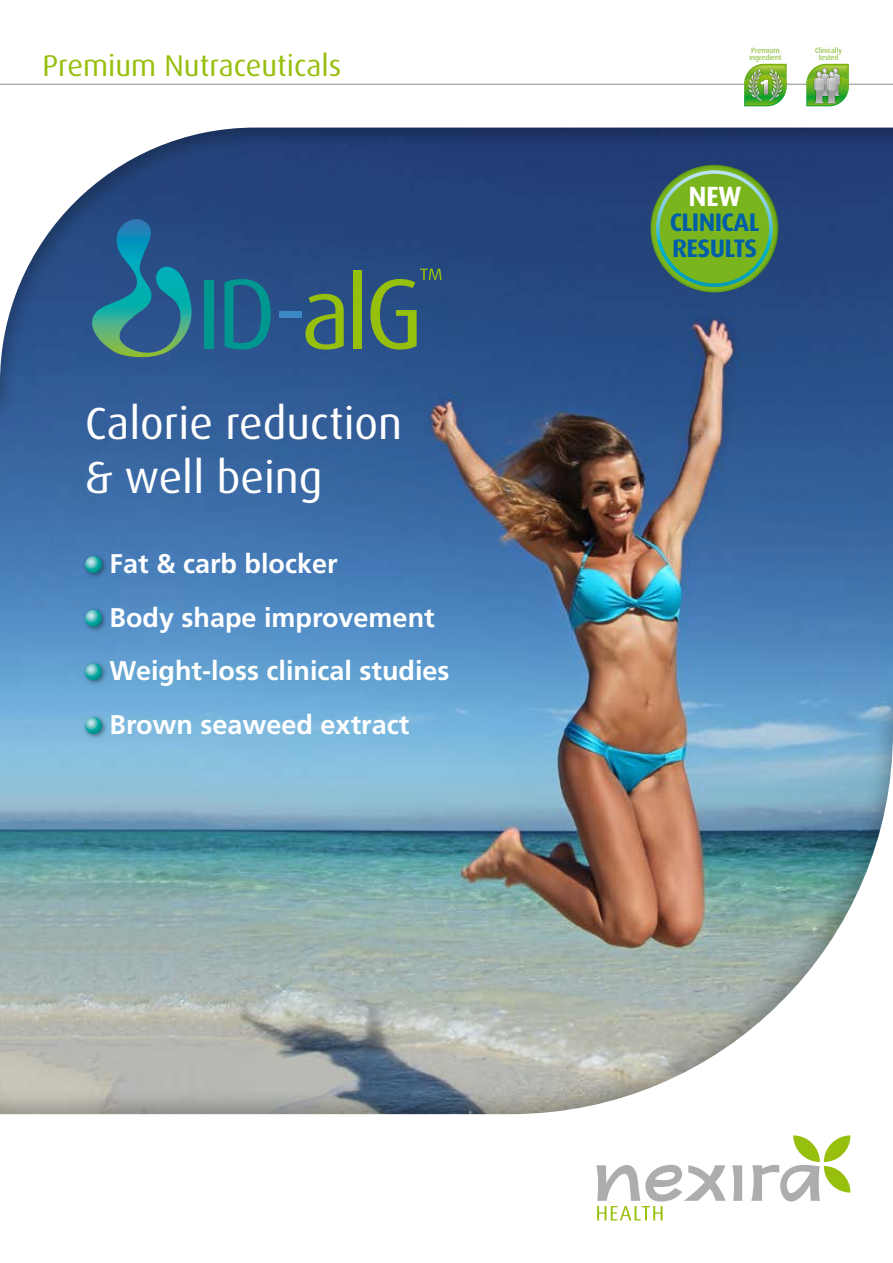
<style>
.page{position:relative;width:893px;height:1263px;background:#fff}
.page>*{position:absolute;margin:0;border:0;box-sizing:border-box;transform-origin:0 0}
.t1{font:45px/54px "Dax OT";color:#fff}
.t2{font:30px "Dax OT";color:#97bf0d}
.t3{font:700 27.9px "Dax OT";color:#fff}
.t4{font:700 27px/53.7px "Frutiger LT Std";color:#fff}
.t5{font:700 25.35px/25.7px "Dax OT";letter-spacing:-.025em;color:#005ea8}
.t6{font:7.5px/7.4px "Dax OT";color:#7ab51d}
</style>
<div class="page">
<img style="left:0;top:426px;width:893px;height:258px">
<div style="left:0;top:0;width:893px;height:426px;background:#000;opacity:.25"></div>
<svg style="left:0;top:0;width:893px;height:404px"></svg>
<hr style="left:0;top:84px;width:893px;height:1px;background:#adaeae">
<div style="left:0;top:684px;width:893px;height:579px;background:#000;opacity:.25"></div>
<img style="left:0;top:710px;width:893px;height:553px">
<svg style="left:732px;top:1165px;width:10px;height:36px"></svg>
<svg style="left:751px;top:1135px;width:99px;height:66px"></svg>
<svg style="left:596px;top:1165px;width:130px;height:55px"></svg>
<svg style="left:744px;top:64px;width:43px;height:42px;background:#7fb756"></svg>
<svg style="left:806px;top:64px;width:43px;height:42px;background:#8eb771"></svg>
<div style="left:82px;top:553px;width:26px;height:26px;background:#000;opacity:.4"></div>
<svg style="left:85px;top:556px;width:17px;height:17px"></svg>
<div style="left:82px;top:606px;width:26px;height:26px;background:#000;opacity:.4"></div>
<svg style="left:85px;top:610px;width:17px;height:17px"></svg>
<div style="left:82px;top:660px;width:26px;height:26px;background:#000;opacity:.4"></div>
<svg style="left:85px;top:663px;width:17px;height:17px"></svg>
<div style="left:82px;top:714px;width:26px;height:26px;background:#000;opacity:.4"></div>
<svg style="left:85px;top:717px;width:17px;height:17px"></svg>
<div style="left:205px;top:280px;width:9px;height:69px;background:#009790"></div>
<svg style="left:224px;top:279px;width:47px;height:71px;background:#176e8c"></svg>
<div style="left:279px;top:311px;width:22px;height:7px;background:#3b89c5"></div>
<svg style="left:305px;top:294px;width:39px;height:56px;background:#5a8151"></svg>
<div style="left:353px;top:270px;width:9px;height:79px;background:#97bf0d"></div>
<svg style="left:370px;top:269px;width:72px;height:81px;background:#416869"></svg>
<svg style="left:90px;top:219px;width:102px;height:142px;background:#286c8f"></svg>
<svg style="left:651px;top:165px;width:127px;height:127px"></svg>
<svg style="left:656px;top:170px;width:117px;height:117px;background:#6aa739"></svg>
<p class="t2" style="left:43px;top:46px;width:300px">Premium Nutraceuticals</p>
<p class="t6" style="left:749px;top:46px;width:34px">Premium ingredient</p>
<p class="t6" style="left:815px;top:46px;width:29px;text-align:center">Clinically tested</p>
<h1 class="t1" style="left:85px;top:397px;width:319px">Calorie reduction &amp; well being</h1>
<p class="t4" style="left:110px;top:537px;width:342px">Fat &amp; carb blocker<br>Body shape improvement<br>Weight-loss clinical studies<br>Brown seaweed extract</p>
<p class="t3" style="left:688px;top:178px;width:55px">NEW</p>
<p class="t5" style="left:670px;top:210px;width:92px">CLINICAL<br>RESULTS</p>
</div>
